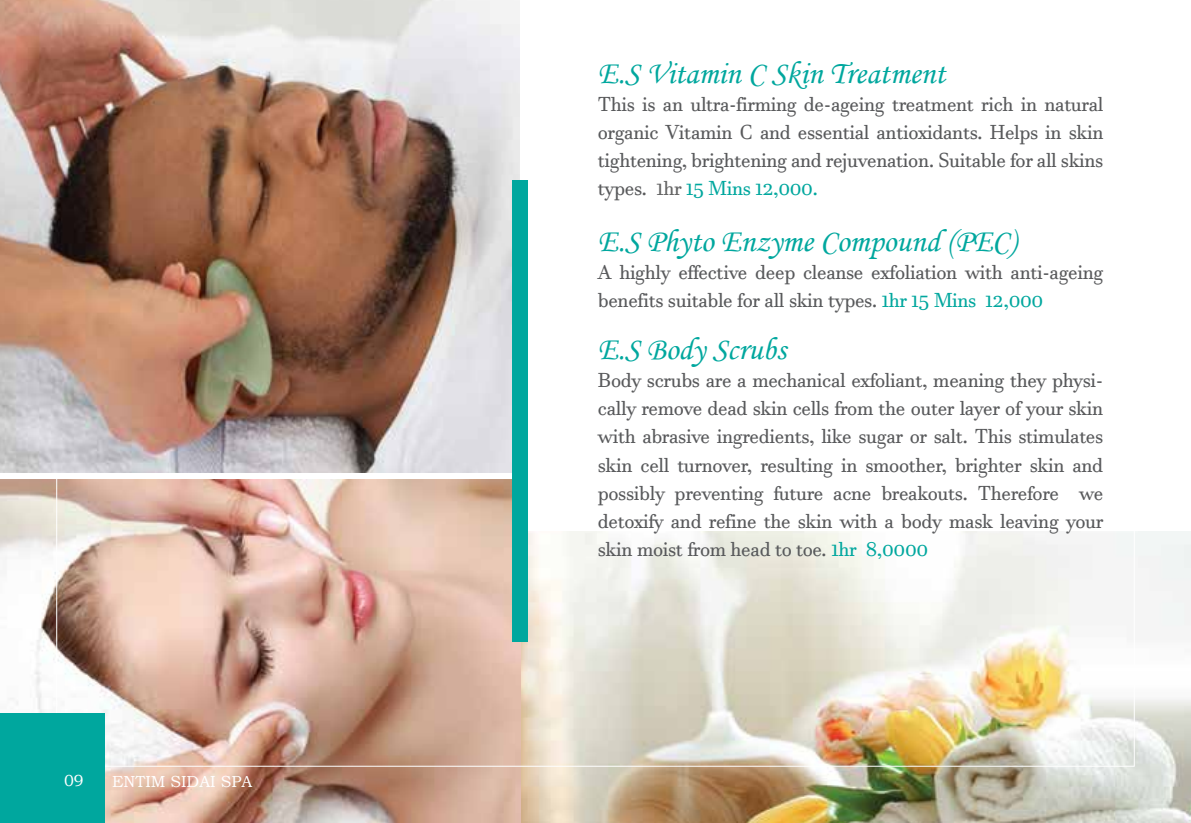
<style>
.page{position:relative;width:1191px;height:823px;background:#fff}
.page>*{position:absolute;margin:0;border:0;box-sizing:border-box;transform-origin:0 0}
.t1{font:32px "Monotype Corsiva";color:#00a79e}
.t2{font:20px/28px "Javanese Text";letter-spacing:-.02em;color:#58595b;text-align:justify}
.t3{font:16px "Bookman Old Style";color:#fff}
.s1{color:#646464}
.s2{color:#00a79e}
</style>
<div class="page">
<img style="left:520px;top:531px;width:671px;height:291px">
<img style="left:0;top:479px;width:520px;height:343px">
<img style="left:0;top:0;width:519px;height:472px">
<div style="left:513px;top:180px;width:15px;height:462px;background:#00a79e"></div>
<div style="left:0;top:713px;width:104px;height:109px;background:#00a79e"></div>
<p class="t3" style="left:64px;top:770px;width:21px">09</p>
<p class="t3" style="left:112px;top:770px;width:142px">ENTIM SIDAI SPA</p>
<h1 class="t1" style="left:598px;top:54px;width:349px">E.S Vitamin C Skin Treatment</h1>
<p class="t2" style="left:598px;top:90px;width:507px">This is an ultra-firming de-ageing treatment rich in natural organic Vitamin C and essential antioxidants. Helps in skin tightening, brightening and rejuvenation. Suitable for all skins types. <span class="s1">1hr</span> <span class="s2">15 Mins 12,000.</span></p>
<h1 class="t1" style="left:598px;top:222px;width:419px">E.S Phyto Enzyme Compound (PEC)</h1>
<p class="t2" style="left:598px;top:258px;width:507px">A highly effective deep cleanse exfoliation with anti-ageing benefits suitable for all skin types. <span class="s2">1hr 15 Mins 12,000</span></p>
<h1 class="t1" style="left:598px;top:330px;width:190px">E.S Body Scrubs</h1>
<p class="t2" style="left:598px;top:366px;width:507px">Body scrubs are a mechanical exfoliant, meaning they physi&shy;cally remove dead skin cells from the outer layer of your skin with abrasive ingredients, like sugar or salt. This stimulates skin cell turnover, resulting in smoother, brighter skin and possibly preventing future acne breakouts. Therefore we detoxify and refine the skin with a body mask leaving your skin moist from head to toe. <span class="s2">1hr 8,0000</span></p>
</div>
